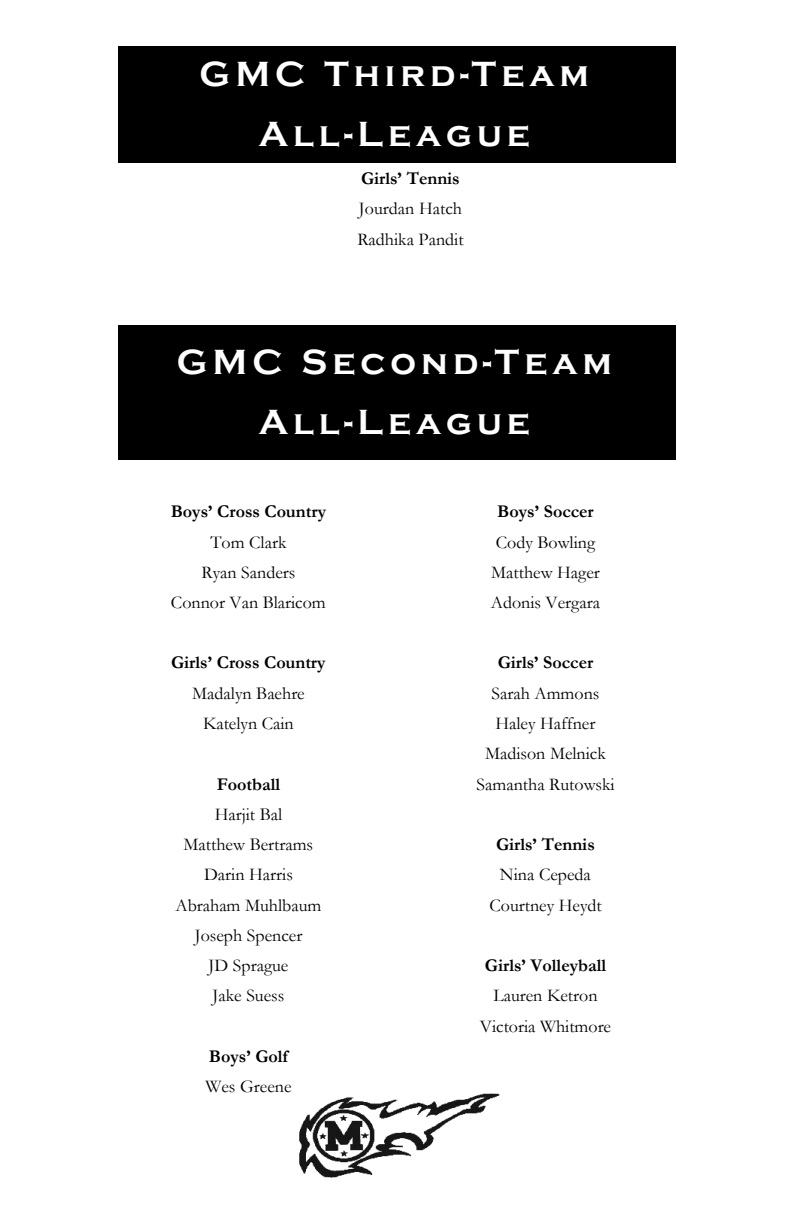
<style>
.page{position:relative;width:792px;height:1224px;background:#fff}
.page>*{position:absolute;margin:0;border:0;box-sizing:border-box;transform-origin:0 0}
.t1{font:700 36px/60.2px "Copperplate Gothic";letter-spacing:.14em;color:#fff;text-align:center}
.t2{font:18px/30.2px "Garamond";color:#000;text-align:center}
.t3{font:700 18px/30.4px "Garamond";color:#000}
.s1{font-weight:700}
.s2{font-weight:400}
</style>
<div class="page">
<div style="left:118px;top:46px;width:558px;height:117px;background:#000"></div>
<div style="left:118px;top:325px;width:558px;height:135px;background:#000"></div>
<img style="left:299px;top:1093px;width:201px;height:85px">
<p class="t1" style="left:200px;top:45px;width:391px">GMC Third-Team<br>All-League</p>
<p class="t2" style="left:357px;top:163px;width:108px;text-align:left"><span class="s1">Girls’ Tennis<br></span>Jourdan Hatch<br>Radhika Pandit</p>
<p class="t1" style="left:177px;top:333px;width:437px">GMC Second-Team<br>All-League</p>
<p class="t2" style="left:171px;top:496px;width:157px"><span class="s1">Boys’ Cross Country<br></span>Tom Clark<br>Ryan Sanders<br>Connor Van Blaricom</p>
<p class="t2" style="left:171px;top:647px;width:156px"><span class="s1">Girls’ Cross Country<br></span>Madalyn Baehre<br>Katelyn Cain</p>
<p class="t2" style="left:175px;top:768px;width:148px"><span class="s1">Football<br></span>Harjit Bal<br>Matthew Bertrams<br>Darin Harris<br>Abraham Muhlbaum<br>Joseph Spencer<br>JD Sprague<br>Jake Suess</p>
<p class="t3" style="left:206px;top:1041px;width:88px">Boys’ Golf<br><span class="s2">Wes Greene</span></p>
<p class="t2" style="left:491px;top:496px;width:111px"><span class="s1">Boys’ Soccer<br></span>Cody Bowling<br>Matthew Hager<br>Adonis Vergara</p>
<p class="t2" style="left:476px;top:647px;width:140px"><span class="s1">Girls’ Soccer<br></span>Sarah Ammons<br>Haley Haffner<br>Madison Melnick<br>Samantha Rutowski</p>
<p class="t2" style="left:489px;top:829px;width:114px"><span class="s1">Girls’ Tennis<br></span>Nina Cepeda<br>Courtney Heydt</p>
<p class="t2" style="left:480px;top:950px;width:133px"><span class="s1">Girls’ Volleyball<br></span>Lauren Ketron<br>Victoria Whitmore</p>
</div>
